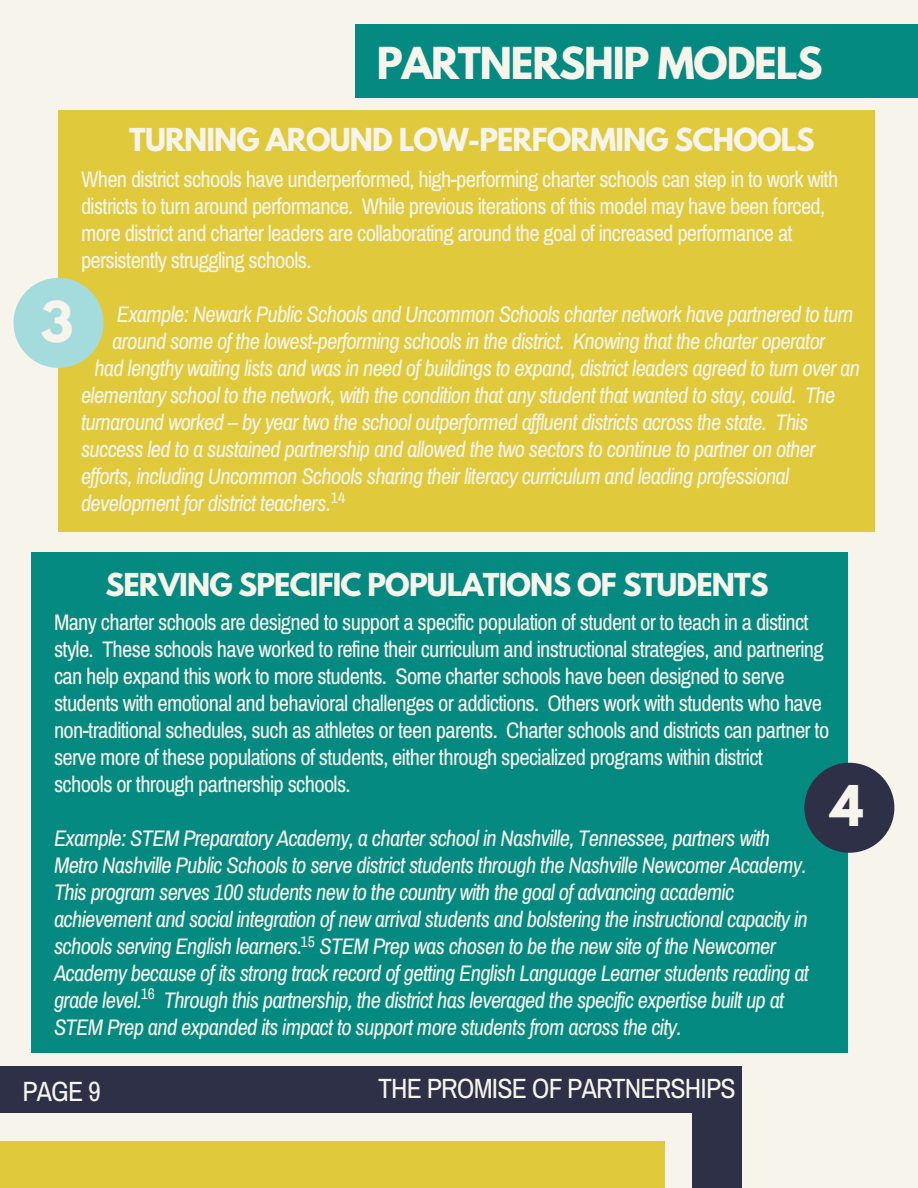
<style>
.page{position:relative;width:918px;height:1188px;background:#f7f4eb}
.page>*{position:absolute;margin:0;border:0;box-sizing:border-box;transform-origin:0 0}
.t1{font:700 49.8px "League Spartan";color:#f7f4eb}
.t2{font:700 39px "League Spartan";letter-spacing:-.03em;color:#f7f4eb}
.t3{font:700 28.05px "League Spartan";letter-spacing:-.03em;color:#f7f4eb}
.t4{font:27.9px "Archivo Narrow";letter-spacing:-.03em;color:#f7f4eb}
.t5{font:italic 22.5px/27px "Archivo Narrow";letter-spacing:-.03em;color:#f7f4eb}
.t6{font:22.5px/27px "Archivo Narrow";letter-spacing:-.03em;color:#f7f4eb}
.t7{font:15.6px "Archivo Narrow";color:#f7f4eb}
</style>
<div class="page">
<div style="left:0;top:1066px;width:742px;height:122px;background:#2d3047"></div>
<div style="left:0;top:1114px;width:692px;height:74px;background:#f7f4eb"></div>
<div style="left:0;top:1141px;width:665px;height:47px;background:#e0ca3c"></div>
<div style="left:356px;top:25px;width:562px;height:73px;background:#048a81"></div>
<div style="left:59px;top:110px;width:816px;height:422px;background:#e0ca3c"></div>
<svg style="left:14px;top:278px;width:90px;height:90px"></svg>
<div style="left:32px;top:552px;width:816px;height:501px;background:#048a81"></div>
<svg style="left:804px;top:763px;width:90px;height:90px"></svg>
<h2 class="t2" style="left:377px;top:44px;width:447px">PARTNERSHIP MODELS</h2>
<h1 class="t1" style="left:41px;top:297px;width:35px">3</h1>
<p class="t3" style="left:129px;top:126px;width:687px">TURNING AROUND LOW-PERFORMING SCHOOLS</p>
<p class="t6" style="left:81px;top:165px;width:759px">When district schools have underperformed, high-performing charter schools can step in to work with districts to turn around performance. While previous iterations of this model may have been forced, more district and charter leaders are collaborating around the goal of increased performance at persistently struggling schools.</p>
<p class="t5" style="left:117px;top:300px;width:738px">Example: Newark Public Schools and Uncommon Schools charter network have partnered to turn</p>
<p class="t5" style="left:112px;top:327px;width:715px">around some of the lowest-performing schools in the district. Knowing that the charter operator</p>
<p class="t5" style="left:94px;top:354px;width:767px">had lengthy waiting lists and was in need of buildings to expand, district leaders agreed to turn over an</p>
<p class="t5" style="left:81px;top:381px;width:756px">elementary school to the network, with the condition that any student that wanted to stay, could. The</p>
<p class="t5" style="left:81px;top:408px;width:729px">turnaround worked – by year two the school outperformed affluent districts across the state. This</p>
<p class="t5" style="left:81px;top:435px;width:736px">success led to a sustained partnership and allowed the two sectors to continue to partner on other</p>
<p class="t5" style="left:81px;top:462px;width:710px">efforts, including Uncommon Schools sharing their literacy curriculum and leading professional</p>
<p class="t5" style="left:81px;top:489px;width:251px">development for district teachers.</p>
<p class="t7" style="left:331px;top:488px;width:16px">14</p>
<p class="t3" style="left:106px;top:570px;width:665px">SERVING SPECIFIC POPULATIONS OF STUDENTS</p>
<p class="t6" style="left:54px;top:608px;width:777px">Many charter schools are designed to support a specific population of student or to teach in a distinct style. These schools have worked to refine their curriculum and instructional strategies, and partnering can help expand this work to more students. Some charter schools have been designed to serve students with emotional and behavioral challenges or addictions. Others work with students who have non-traditional schedules, such as athletes or teen parents. Charter schools and districts can partner to serve more of these populations of students, either through specialized programs within district<br>schools or through partnership schools.</p>
<p class="t5" style="left:54px;top:824px;width:757px">Example: STEM Preparatory Academy, a charter school in Nashville, Tennessee, partners with Metro Nashville Public Schools to serve district students through the Nashville Newcomer Academy.<br>This program serves 100 students new to the country with the goal of advancing academic achievement and social integration of new arrival students and bolstering the instructional capacity in schools serving English learners. STEM Prep was chosen to be the new site of the Newcomer Academy because of its strong track record of getting English Language Learner students reading at grade level. Through this partnership, the district has leveraged the specific expertise built up at STEM Prep and expanded its impact to support more students from across the city.</p>
<h1 class="t1" style="left:830px;top:781px;width:35px">4</h1>
<p class="t7" style="left:301px;top:933px;width:16px">15</p>
<p class="t7" style="left:141px;top:984px;width:16px">16</p>
<p class="t4" style="left:22px;top:1075px;width:80px">PAGE 9</p>
<p class="t4" style="left:378px;top:1072px;width:359px">THE PROMISE OF PARTNERSHIPS</p>
</div>
